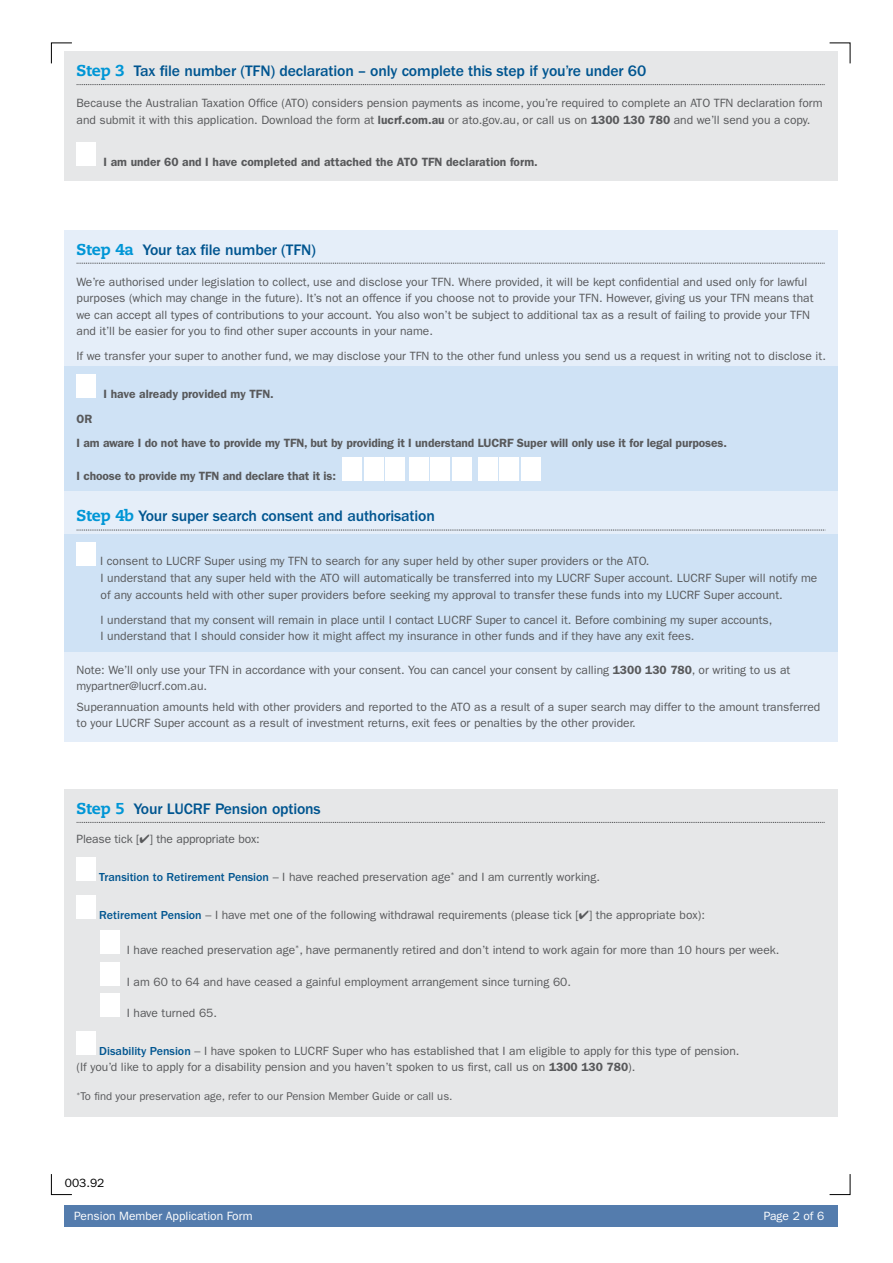
<style>
.page{position:relative;width:893px;height:1263px;background:#fff}
.page>*{position:absolute;margin:0;border:0;box-sizing:border-box;transform-origin:0 0}
.t1{font:500 15.75px "ITC Franklin Gothic Std";letter-spacing:-.01em;color:#005590}
.t2{font:12px/16.5px "ITC Franklin Gothic Std";color:#58595b}
.t3{font:600 12px/23.5px "ITC Franklin Gothic Std";letter-spacing:-.01em;color:#58595b}
.t4{font:12px "ITC Franklin Gothic Std";color:#fff}
.t5{font:12px "ITC Franklin Gothic Std";color:#000}
.t6{font:11.25px "ITC Franklin Gothic Std";color:#58595b}
.s1{font-family:"Caecilia LT Std";font-weight:800;color:#0096d6}
.s2{font-weight:600}
.s3{font-weight:500;color:#005590}
</style>
<div class="page">
<svg style="left:829px;top:1174px;width:22px;height:21px"></svg>
<svg style="left:51px;top:1174px;width:21px;height:21px"></svg>
<svg style="left:51px;top:42px;width:21px;height:22px"></svg>
<svg style="left:829px;top:42px;width:22px;height:22px"></svg>
<div style="left:64px;top:1205px;width:774px;height:22px;background:#547cad"></div>
<div style="left:64px;top:789px;width:774px;height:327px;background:#e6e7e8"></div>
<svg style="left:77px;top:822px;width:748px;height:1px"></svg>
<div style="left:77px;top:857px;width:19px;height:24px;background:#fff"></div>
<div style="left:77px;top:895px;width:19px;height:23px;background:#fff"></div>
<div style="left:101px;top:931px;width:19px;height:23px;background:#fff"></div>
<div style="left:101px;top:962px;width:19px;height:23px;background:#fff"></div>
<div style="left:101px;top:993px;width:19px;height:24px;background:#fff"></div>
<div style="left:77px;top:1031px;width:19px;height:24px;background:#fff"></div>
<div style="left:64px;top:231px;width:774px;height:511px;background:#e5eef9"></div>
<div style="left:64px;top:366px;width:774px;height:124px;background:#cfe2f5"></div>
<div style="left:64px;top:534px;width:774px;height:118px;background:#cfe2f5"></div>
<svg style="left:77px;top:263px;width:748px;height:1px"></svg>
<div style="left:77px;top:375px;width:19px;height:23px;background:#fff"></div>
<div style="left:343px;top:457px;width:19px;height:23px;background:#fff"></div>
<div style="left:364px;top:457px;width:19px;height:23px;background:#fff"></div>
<div style="left:385px;top:457px;width:19px;height:23px;background:#fff"></div>
<div style="left:410px;top:457px;width:19px;height:23px;background:#fff"></div>
<div style="left:431px;top:457px;width:19px;height:23px;background:#fff"></div>
<div style="left:452px;top:457px;width:19px;height:23px;background:#fff"></div>
<div style="left:479px;top:457px;width:19px;height:23px;background:#fff"></div>
<div style="left:500px;top:457px;width:19px;height:23px;background:#fff"></div>
<div style="left:521px;top:457px;width:19px;height:23px;background:#fff"></div>
<svg style="left:77px;top:530px;width:748px;height:1px"></svg>
<div style="left:77px;top:542px;width:19px;height:23px;background:#fff"></div>
<div style="left:64px;top:51px;width:774px;height:130px;background:#e6e7e8"></div>
<svg style="left:77px;top:84px;width:748px;height:1px"></svg>
<div style="left:77px;top:142px;width:19px;height:24px;background:#fff"></div>
<h1 class="t1" style="left:77px;top:62px;width:571px"><span class="s1">Step 3</span> Tax file number (TFN) declaration – only complete this step if you’re under 60</h1>
<p class="t2" style="left:77px;top:95px;width:748px">Because the Australian Taxation Office (ATO) considers pension payments as income, you’re required to complete an ATO TFN declaration form and submit it with this application. Download the form at <span class="s2">lucrf.com.au</span> or ato.gov.au, or call us on <span class="s2">1300 130 780</span> and we’ll send you a copy.</p>
<p class="t3" style="left:104px;top:150px;width:436px">I am under 60 and I have completed and attached the ATO TFN declaration form.</p>
<h1 class="t1" style="left:77px;top:240px;width:241px"><span class="s1">Step 4a</span> Your tax file number (TFN)</h1>
<p class="t2" style="left:77px;top:274px;width:738px">We’re authorised under legislation to collect, use and disclose your TFN. Where provided, it will be kept confidential and used only for lawful purposes (which may change in the future). It’s not an offence if you choose not to provide your TFN. However, giving us your TFN means that we can accept all types of contributions to your account. You also won’t be subject to additional tax as a result of failing to provide your TFN and it’ll be easier for you to find other super accounts in your name.</p>
<p class="t2" style="left:77px;top:348px;width:751px">If we transfer your super to another fund, we may disclose your TFN to the other fund unless you send us a request in writing not to disclose it.</p>
<p class="t3" style="left:104px;top:382px;width:172px">I have already provided my TFN.</p>
<p class="t3" style="left:77px;top:407px;width:652px">OR<br>I am aware I do not have to provide my TFN, but by providing it I understand LUCRF Super will only use it for legal purposes.</p>
<p class="t3" style="left:77px;top:465px;width:261px">I choose to provide my TFN and declare that it is:</p>
<h1 class="t1" style="left:77px;top:507px;width:360px"><span class="s1">Step 4b</span> Your super search consent and authorisation</h1>
<p class="t2" style="left:100px;top:553px;width:719px">I consent to LUCRF Super using my TFN to search for any super held by other super providers or the ATO.<br>I understand that any super held with the ATO will automatically be transferred into my LUCRF Super account. LUCRF Super will notify me of any accounts held with other super providers before seeking my approval to transfer these funds into my LUCRF Super account.</p>
<p class="t2" style="left:101px;top:611px;width:673px">I understand that my consent will remain in place until I contact LUCRF Super to cancel it. Before combining my super accounts,<br>I understand that I should consider how it might affect my insurance in other funds and if they have any exit fees.</p>
<p class="t2" style="left:77px;top:661px;width:715px">Note: We’ll only use your TFN in accordance with your consent. You can cancel your consent by calling <span class="s2">1300 130 780</span>, or writing to us at mypartner@lucrf.com.au.</p>
<p class="t2" style="left:77px;top:698px;width:745px">Superannuation amounts held with other providers and reported to the ATO as a result of a super search may differ to the amount transferred to your LUCRF Super account as a result of investment returns, exit fees or penalties by the other provider.</p>
<h1 class="t1" style="left:77px;top:800px;width:246px"><span class="s1">Step 5</span> Your LUCRF Pension options</h1>
<p class="t2" style="left:77px;top:831px;width:185px">Please tick [✔] the appropriate box:</p>
<p class="t2" style="left:99px;top:868px;width:502px"><span class="s3">Transition to Retirement Pension</span> – I have reached preservation age<sup>*</sup> and I am currently working.</p>
<p class="t2" style="left:99px;top:906px;width:607px"><span class="s3">Retirement Pension</span> – I have met one of the following withdrawal requirements (please tick [✔] the appropriate box):</p>
<p class="t2" style="left:127px;top:942px;width:654px">I have reached preservation age<sup>*</sup>, have permanently retired and don’t intend to work again for more than 10 hours per week.</p>
<p class="t2" style="left:127px;top:973px;width:446px">I am 60 to 64 and have ceased a gainful employment arrangement since turning 60.</p>
<p class="t2" style="left:127px;top:1005px;width:92px">I have turned 65.</p>
<p class="t2" style="left:77px;top:1042px;width:664px;text-indent:23px"><span class="s3">Disability Pension</span> – I have spoken to LUCRF Super who has established that I am eligible to apply for this type of pension. (If you’d like to apply for a disability pension and you haven’t spoken to us first, call us on <span class="s2">1300 130 780</span>).</p>
<p class="t6" style="left:77px;top:1090px;width:378px"><sup>*</sup>To find your preservation age, refer to our Pension Member Guide or call us.</p>
<p class="t5" style="left:65px;top:1176px;width:41px">003.92</p>
<p class="t4" style="left:74px;top:1209px;width:180px">Pension Member Application Form</p>
<p class="t4" style="left:764px;top:1209px;width:62px">Page 2 of 6</p>
</div>
